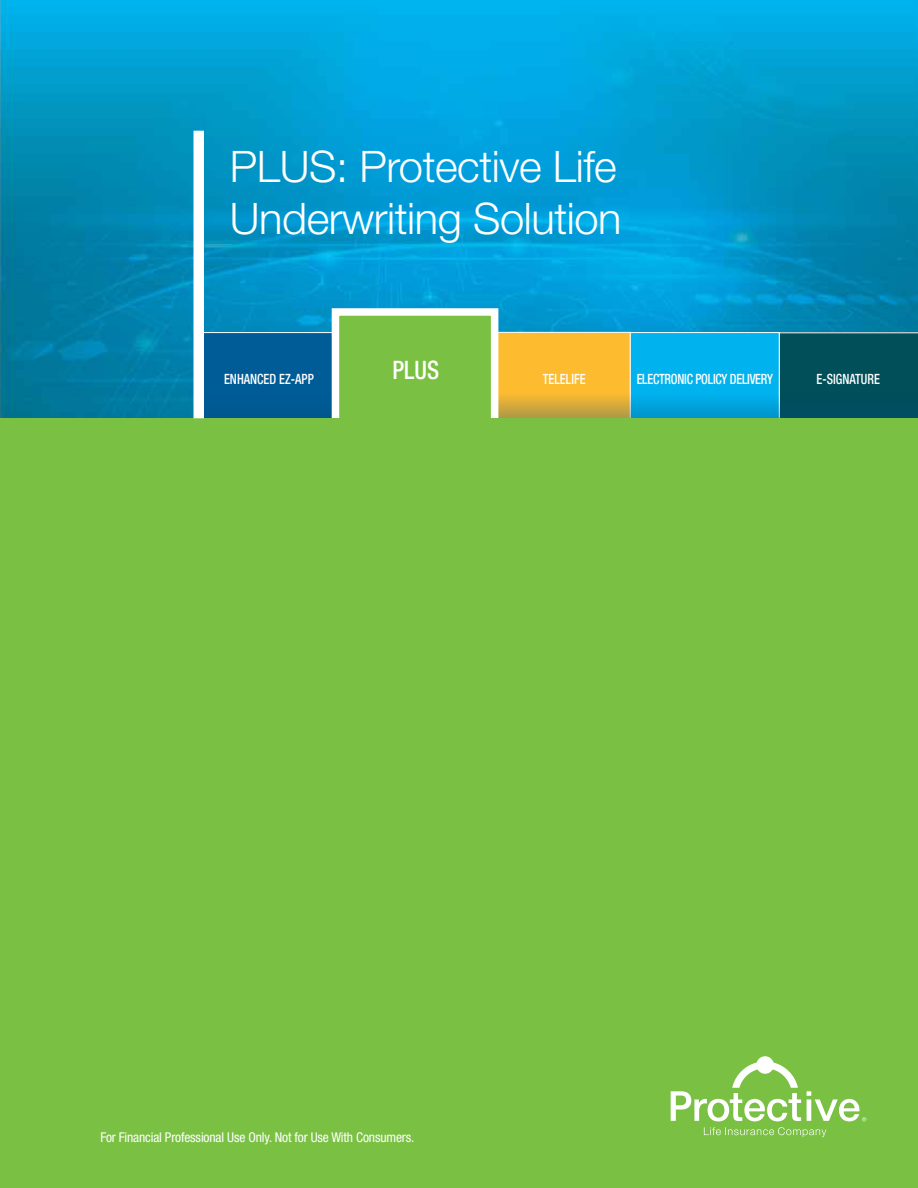
<style>
.page{position:relative;width:918px;height:1188px;background:#fff}
.page>*{position:absolute;margin:0;border:0;box-sizing:border-box;transform-origin:0 0}
.t1{font:300 43.5px/52.2px "Helvetica Neue LT Std";letter-spacing:-.01em;color:#fff}
.t2{font:500 condensed 25.5px "Helvetica Neue LT Std";color:#fff;scale:.92 1}
.t3{font:500 condensed 14.25px "Helvetica Neue LT Std";color:#fff;scale:.86 1}
.t4{font:500 condensed 14.25px "Helvetica Neue LT Std";letter-spacing:-.02em;color:#fff;scale:.86 1}
.t5{font:condensed 13.5px "Helvetica Neue LT Std";letter-spacing:-.01em;color:#fff}
</style>
<div class="page">
<img style="left:0;top:0;width:918px;height:418px">
<svg style="left:204px;top:326px;width:714px;height:92px;background:#3a878b"></svg>
<div style="left:332px;top:308px;width:166px;height:118px;background:#7ac143;border:8px solid #fff"></div>
<div style="left:0;top:418px;width:918px;height:770px;background:#7ac143"></div>
<div style="left:194px;top:131px;width:10px;height:287px;background:#fff"></div>
<svg style="left:671px;top:1056px;width:195px;height:81px"></svg>
<h1 class="t1" style="left:230px;top:139px;width:393px">PLUS: Protective Life<br>Underwriting Solution</h1>
<p class="t3" style="left:224px;top:370px;width:106px">ENHANCED EZ-APP</p>
<h2 class="t2" style="left:393px;top:355px;width:52px">PLUS</h2>
<p class="t3" style="left:406px;top:370px;width:30px">PLUS</p>
<p class="t3" style="left:543px;top:370px;width:51px">TELELIFE</p>
<p class="t4" style="left:637px;top:370px;width:160px">ELECTRONIC POLICY DELIVERY</p>
<p class="t3" style="left:817px;top:370px;width:75px">E-SIGNATURE</p>
<p class="t5" style="left:100px;top:1130px;width:316px">For Financial Professional Use Only. Not for Use With Consumers.</p>
</div>
